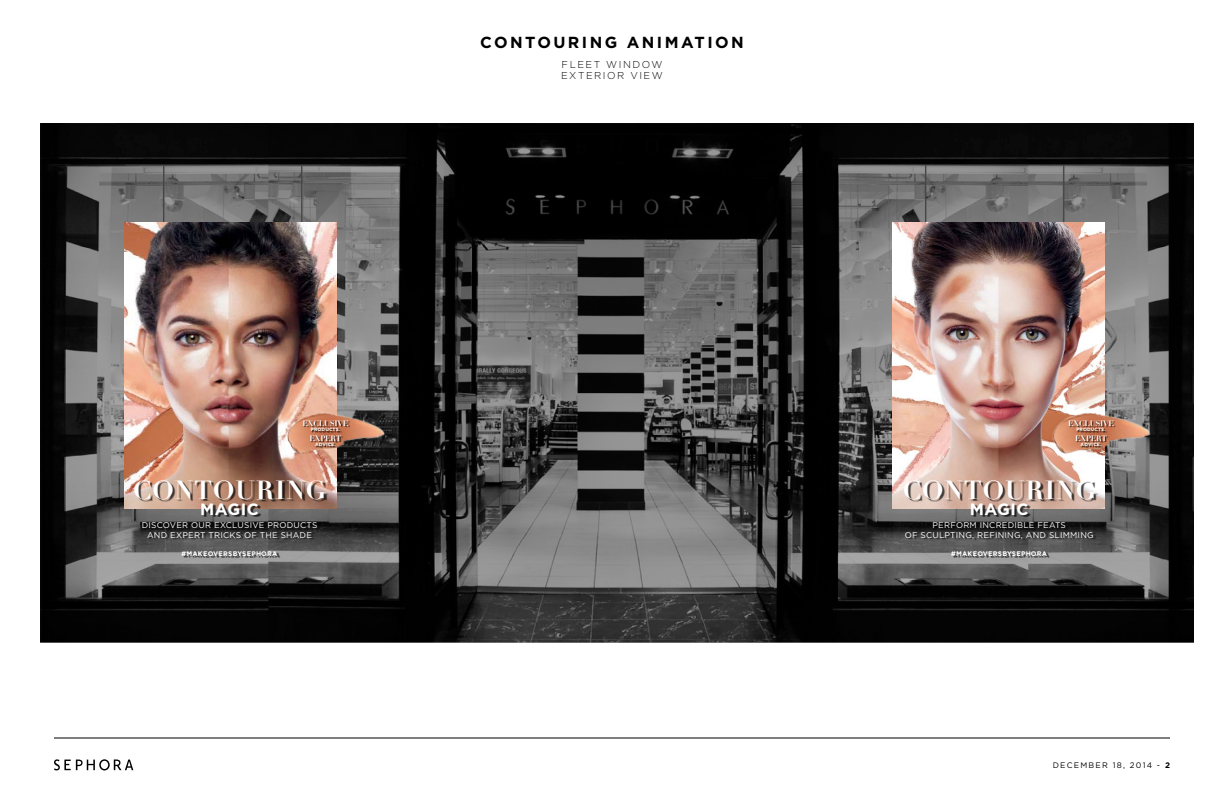
<style>
.page{position:relative;width:1224px;height:792px;background:#fff}
.page>*{position:absolute;margin:0;border:0;box-sizing:border-box;transform-origin:0 0}
.t1{font:700 25.6px "Didot";letter-spacing:.03em;color:#fff}
.t2{font:700 16.3px "Gotham";color:#fff}
.t3{font:700 16px "Gotham";letter-spacing:.15em;color:#000}
.t4{font:300 10px/11px "Gotham";letter-spacing:.15em;color:#000}
.t5{font:8.3px/9.4px "Gotham";letter-spacing:.03em;color:#fff}
.t6{font:8px "Gotham";letter-spacing:.15em;color:#000}
.t7{font:700 7.7px "Didot";letter-spacing:-.03em;color:#fff}
.t8{font:700 6.7px "Gotham";letter-spacing:.03em;color:#fff}
.t9{font:700 4.7px "Gotham";letter-spacing:.03em;color:#fff}
.s1{font-weight:700}
</style>
<div class="page">
<hr style="left:54px;top:738px;width:1116px;height:1px;background:#000">
<svg style="left:54px;top:759px;width:79px;height:11px"></svg>
<img style="left:40px;top:123px;width:1153px;height:519px">
<img style="left:124px;top:222px;width:212px;height:287px">
<div style="left:144px;top:523px;width:176px;height:35px;background:#000;opacity:.7"></div>
<div style="left:136px;top:481px;width:192px;height:36px;background:#000;opacity:.7"></div>
<img style="left:893px;top:222px;width:212px;height:287px">
<div style="left:907px;top:523px;width:189px;height:35px;background:#000;opacity:.7"></div>
<div style="left:905px;top:481px;width:193px;height:36px;background:#000;opacity:.7"></div>
<img style="left:284px;top:410px;width:104px;height:47px">
<div style="left:303px;top:421px;width:47px;height:26px;background:#000;opacity:.75"></div>
<img style="left:1050px;top:410px;width:104px;height:47px">
<div style="left:1069px;top:421px;width:46px;height:26px;background:#000;opacity:.75"></div>
<h3 class="t3" style="left:480px;top:32px;width:228px">CONTOURING ANI MATION</h3>
<p class="t4" style="left:561px;top:59px;width:103px">FLEET WIN DOW<br>E XTE RIOR VI EW</p>
<p class="t7" style="left:302px;top:419px;width:47px">EXCLUSIVE</p>
<p class="t9" style="left:311px;top:427px;width:5px">PRO</p>
<p class="t9" style="left:322px;top:427px;width:8px">DUCTS</p>
<p class="t9" style="left:339px;top:427px;width:3px">.</p>
<p class="t7" style="left:310px;top:433px;width:28px">EXPERT</p>
<p class="t9" style="left:315px;top:441px;width:12px">ADVICE</p>
<p class="t9" style="left:335px;top:441px;width:3px">.</p>
<p class="t7" style="left:1068px;top:419px;width:47px">EXCLUSIVE</p>
<p class="t9" style="left:1076px;top:427px;width:5px">PRO</p>
<p class="t9" style="left:1087px;top:427px;width:8px">DUCTS</p>
<p class="t9" style="left:1104px;top:427px;width:3px">.</p>
<p class="t7" style="left:1075px;top:433px;width:28px">EXPERT</p>
<p class="t9" style="left:1081px;top:441px;width:12px">ADVICE</p>
<p class="t9" style="left:1100px;top:441px;width:3px">.</p>
<h1 class="t1" style="left:133px;top:474px;width:194px">CONTOURING</h1>
<h2 class="t2" style="left:200px;top:499px;width:39px">MAGIC</h2>
<h1 class="t1" style="left:903px;top:474px;width:194px">CONTOURING</h1>
<h2 class="t2" style="left:970px;top:499px;width:39px">MAGIC</h2>
<p class="t5" style="left:147px;top:520px;width:172px;text-indent:-5px">D ISCOVER OUR EXCLUSIVE PRODUCTS<br>AND EXPERT TRICKS OF THE SHADE</p>
<p class="t8" style="left:182px;top:549px;width:97px">#MAKEOVERSBYSEPHORA</p>
<p class="t5" style="left:933px;top:520px;width:38px">PERFORM</p>
<p class="t5" style="left:980px;top:520px;width:17px">INCRED</p>
<p class="t5" style="left:905px;top:520px;width:190px;text-indent:110px">IBLE FEATS<br>OF SCULPTING, REFINING, AND SLIMM ING</p>
<p class="t8" style="left:951px;top:549px;width:97px">#MAKEOVERSBYSEPHORA</p>
<p class="t6" style="left:1053px;top:760px;width:119px">DECEMBER 18, 2014 - <span class="s1">2</span></p>
</div>
